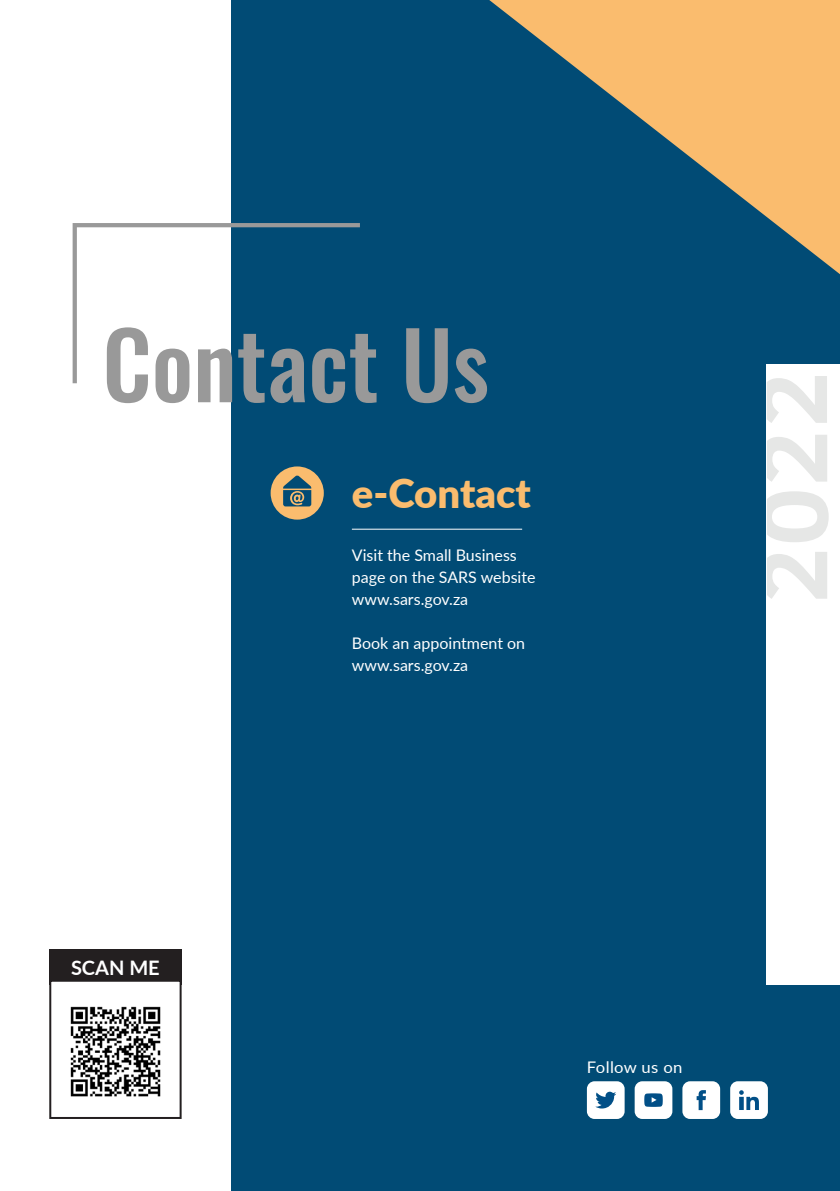
<style>
.page{position:relative;width:840px;height:1191px;background:#fff}
.page>*{position:absolute;margin:0;border:0;box-sizing:border-box;transform-origin:0 0}
.t1{font:900 40px "Lato";color:#fabc6e}
.t2{font:700 20px "Lato";color:#fff}
.t3{font:16px/22px "Lato";color:#fff}
.t4{font:16px "Lato";letter-spacing:.02em;color:#fff;scale:1.04 1}
</style>
<div class="page">
<div style="left:231px;top:0;width:608px;height:1191px;background:#014b75"></div>
<svg style="left:489px;top:0;width:350px;height:274px"></svg>
<div style="left:765px;top:364px;width:74px;height:620px;background:#fff"></div>
<svg style="left:73px;top:223px;width:287px;height:160px"></svg>
<svg style="left:107px;top:327px;width:380px;height:76px"></svg>
<div style="left:270px;top:466px;width:53px;height:53px;background:#fabc6e;border-radius:50%"></div>
<svg style="left:283px;top:475px;width:28px;height:31px"></svg>
<hr style="left:351px;top:528px;width:171px;height:1px;background:#fff">
<div style="left:49px;top:949px;width:132px;height:35px;background:#231f20"></div>
<div style="left:50px;top:980px;width:130px;height:138px;background:#fff"></div>
<div style="left:49px;top:979px;width:132px;height:140px;border:2px solid #231f20"></div>
<img style="left:70px;top:1006px;width:91px;height:91px">
<div style="left:586px;top:1081px;width:38px;height:38px;background:#fff;border-radius:8px"></div>
<svg style="left:595px;top:1091px;width:21px;height:17px"></svg>
<div style="left:634px;top:1081px;width:38px;height:38px;background:#fff;border-radius:8px"></div>
<svg style="left:644px;top:1093px;width:18px;height:13px"></svg>
<div style="left:682px;top:1081px;width:37px;height:38px;background:#fff;border-radius:8px"></div>
<svg style="left:696px;top:1090px;width:9px;height:20px"></svg>
<div style="left:729px;top:1081px;width:38px;height:38px;background:#fff;border-radius:8px"></div>
<svg style="left:739px;top:1090px;width:19px;height:20px"></svg>
<svg style="left:767px;top:435px;width:61px;height:164px"></svg>
<svg style="left:767px;top:376px;width:59px;height:47px"></svg>
<p class="t2" style="left:71px;top:952px;width:90px">SCAN ME</p>
<p class="t1" style="left:351px;top:463px;width:180px">e-Contact</p>
<p class="t3" style="left:351px;top:543px;width:185px">Visit the Small Business page on the SARS website www.sars.gov.za</p>
<p class="t3" style="left:351px;top:631px;width:175px">Book an appointment on www.sars.gov.za</p>
<p class="t4" style="left:586px;top:1055px;width:93px">Follow us on</p>
</div>
